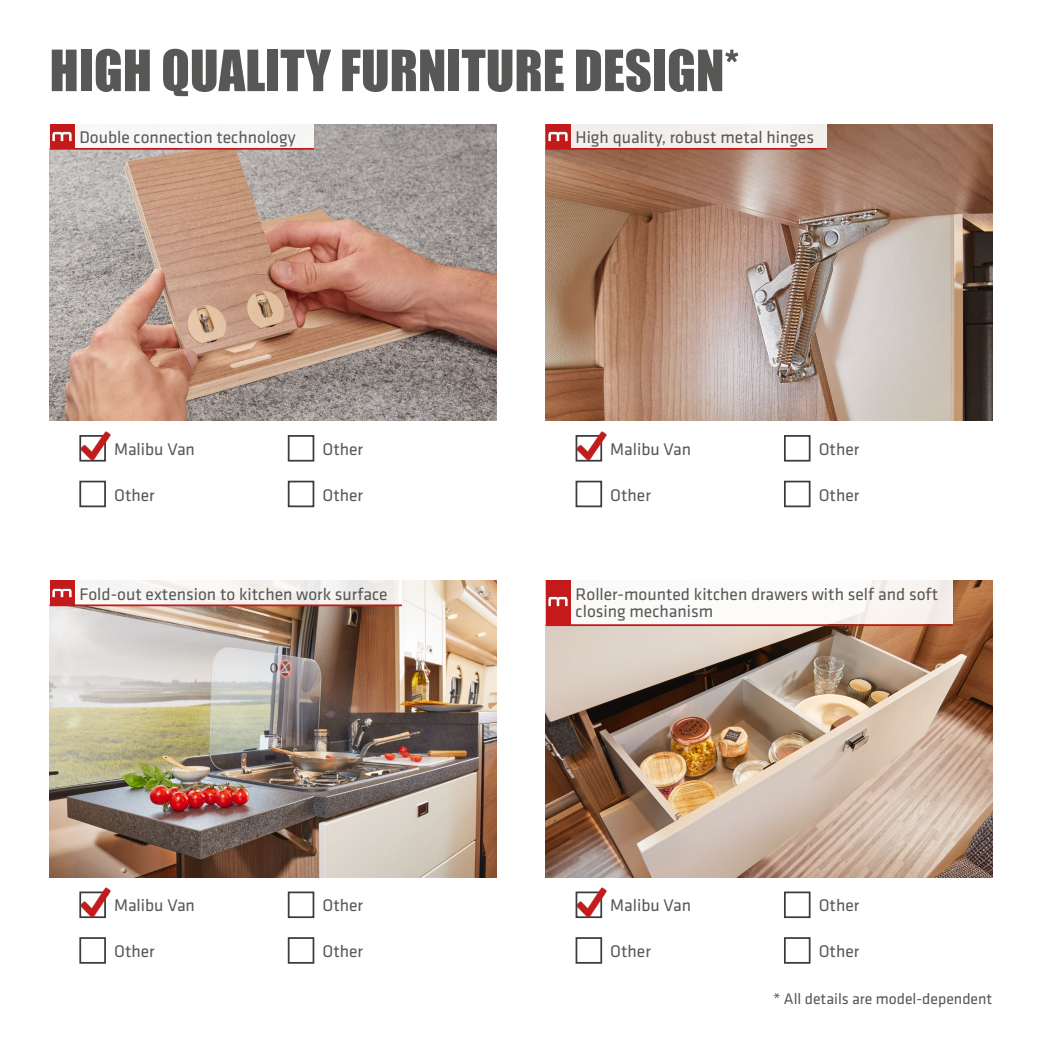
<style>
.page{position:relative;width:1042px;height:1042px;background:#fff}
.page>*{position:absolute;margin:0;border:0;box-sizing:border-box;transform-origin:0 0}
.t1{font:52.5px "Impact";color:#575756}
.t2{font:17.5px/17.5px "Klavika Basic";color:#575756}
.t3{font:15.75px "Klavika Basic";color:#575756}
</style>
<div class="page">
<img style="left:50px;top:124px;width:446px;height:297px">
<img style="left:546px;top:124px;width:446px;height:297px">
<img style="left:546px;top:580px;width:446px;height:297px">
<img style="left:50px;top:580px;width:446px;height:297px">
<div style="left:288px;top:435px;width:26px;height:26px;border:2px solid #3c3c3b"></div>
<div style="left:784px;top:435px;width:26px;height:26px;border:2px solid #3c3c3b"></div>
<div style="left:784px;top:891px;width:26px;height:27px;border:2px solid #3c3c3b"></div>
<div style="left:288px;top:891px;width:26px;height:27px;border:2px solid #3c3c3b"></div>
<div style="left:79px;top:481px;width:27px;height:26px;border:2px solid #3c3c3b"></div>
<div style="left:575px;top:481px;width:27px;height:26px;border:2px solid #3c3c3b"></div>
<div style="left:575px;top:937px;width:27px;height:26px;border:2px solid #3c3c3b"></div>
<div style="left:79px;top:937px;width:27px;height:26px;border:2px solid #3c3c3b"></div>
<div style="left:288px;top:481px;width:26px;height:26px;border:2px solid #3c3c3b"></div>
<div style="left:784px;top:481px;width:26px;height:26px;border:2px solid #3c3c3b"></div>
<div style="left:784px;top:937px;width:26px;height:26px;border:2px solid #3c3c3b"></div>
<div style="left:288px;top:937px;width:26px;height:26px;border:2px solid #3c3c3b"></div>
<img style="left:79px;top:431px;width:32px;height:30px">
<img style="left:575px;top:431px;width:32px;height:30px">
<img style="left:575px;top:887px;width:32px;height:31px">
<img style="left:79px;top:887px;width:32px;height:31px">
<div style="left:50px;top:124px;width:264px;height:25px;background:#f7f7f6"></div>
<div style="left:546px;top:124px;width:280px;height:25px;background:#f4efec"></div>
<div style="left:546px;top:580px;width:406px;height:44px;background:#fff"></div>
<div style="left:50px;top:580px;width:352px;height:25px;background:#f6f4f1"></div>
<div style="left:50px;top:124px;width:24px;height:25px;background:#c51a1b"></div>
<div style="left:546px;top:124px;width:24px;height:25px;background:#c51a1b"></div>
<div style="left:546px;top:580px;width:24px;height:46px;background:#c51a1b"></div>
<div style="left:50px;top:580px;width:24px;height:25px;background:#c51a1b"></div>
<hr style="left:50px;top:148px;width:264px;height:2px;background:#c51a1b">
<hr style="left:546px;top:148px;width:280px;height:2px;background:#c51a1b">
<hr style="left:546px;top:624px;width:406px;height:2px;background:#c51a1b">
<hr style="left:50px;top:604px;width:352px;height:2px;background:#c51a1b">
<img style="left:52px;top:132px;width:20px;height:9px">
<img style="left:549px;top:132px;width:19px;height:9px">
<img style="left:549px;top:597px;width:19px;height:9px">
<img style="left:52px;top:588px;width:20px;height:10px">
<h1 class="t1" style="left:50px;top:30px;width:691px">HIGH QUALITY FURNITURE DESIGN*</h1>
<p class="t2" style="left:79px;top:128px;width:218px">Double connection technology</p>
<p class="t2" style="left:575px;top:128px;width:240px">High quality, robust metal hinges</p>
<p class="t2" style="left:114px;top:440px;width:82px">Malibu Van</p>
<p class="t2" style="left:610px;top:440px;width:82px">Malibu Van</p>
<p class="t2" style="left:322px;top:440px;width:42px">Other</p>
<p class="t2" style="left:818px;top:440px;width:42px">Other</p>
<p class="t2" style="left:322px;top:485px;width:42px">Other</p>
<p class="t2" style="left:819px;top:485px;width:42px">Other</p>
<p class="t2" style="left:114px;top:485px;width:42px">Other</p>
<p class="t2" style="left:610px;top:485px;width:42px">Other</p>
<p class="t2" style="left:79px;top:584px;width:310px">Fold-out extension to kitchen work surface</p>
<p class="t2" style="left:575px;top:584px;width:364px">Roller-mounted kitchen drawers with self and soft closing mechanism</p>
<p class="t2" style="left:114px;top:896px;width:82px">Malibu Van</p>
<p class="t2" style="left:610px;top:896px;width:82px">Malibu Van</p>
<p class="t2" style="left:322px;top:896px;width:42px">Other</p>
<p class="t2" style="left:818px;top:896px;width:42px">Other</p>
<p class="t2" style="left:114px;top:942px;width:42px">Other</p>
<p class="t2" style="left:322px;top:942px;width:42px">Other</p>
<p class="t2" style="left:819px;top:942px;width:42px">Other</p>
<p class="t2" style="left:610px;top:942px;width:42px">Other</p>
<p class="t3" style="left:773px;top:988px;width:221px">* All details are model-dependent</p>
</div>
